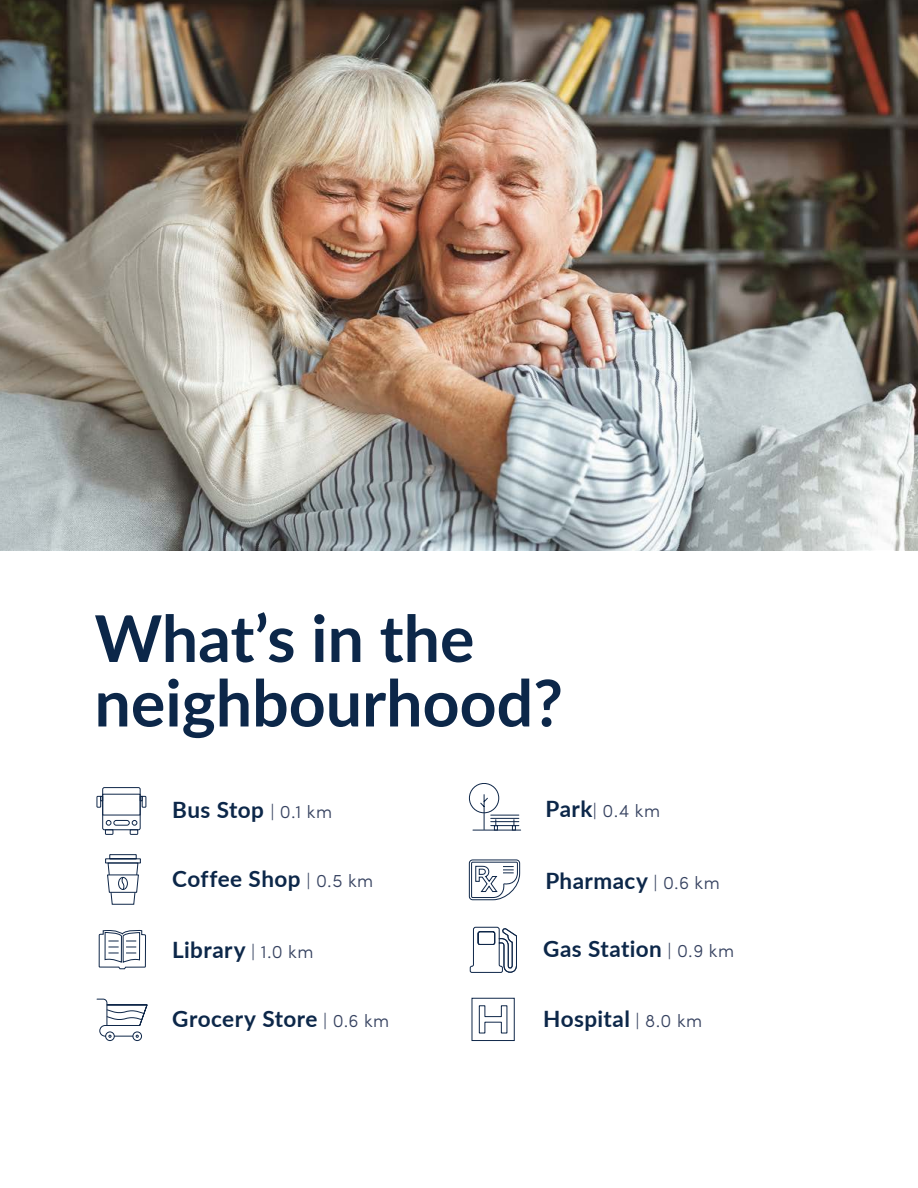
<style>
.page{position:relative;width:918px;height:1188px;background:#fff}
.page>*{position:absolute;margin:0;border:0;box-sizing:border-box;transform-origin:0 0}
.H2_Heading_Blue{font:700 64.5px/64.5px "Lato";color:#0c2749}
.P_body{font:700 22.5px "Lato";letter-spacing:.02em;color:#0c2749}
.t1{font:300 18px "Sofia Pro";color:#364260}
.s1{font-family:"Sofia Pro";font-weight:300;font-size:18px;color:#364260}
.s2{font-family:"Lato";font-weight:700;font-size:22.5px;color:#0c2749}
</style>
<div class="page">
<img style="left:0;top:0;width:918px;height:551px">
<div style="left:102px;top:787px;width:39px;height:43px;border:1px solid #0f2749;border-radius:2px"></div>
<svg style="left:96px;top:793px;width:51px;height:42px"></svg>
<div style="left:109px;top:854px;width:28px;height:5px;border:1px solid #0f2749"></div>
<svg style="left:107px;top:862px;width:32px;height:43px"></svg>
<svg style="left:98px;top:930px;width:48px;height:40px"></svg>
<svg style="left:96px;top:998px;width:52px;height:43px"></svg>
<hr style="left:473px;top:830px;width:48px;height:1px;background:#0f2749">
<div style="left:469px;top:783px;width:30px;height:30px;border:1px solid #0f2749;border-radius:50%"></div>
<svg style="left:480px;top:794px;width:39px;height:36px"></svg>
<svg style="left:469px;top:859px;width:51px;height:42px"></svg>
<svg style="left:469px;top:927px;width:48px;height:46px"></svg>
<div style="left:472px;top:998px;width:43px;height:43px;border:1px solid #0f2749"></div>
<svg style="left:479px;top:1005px;width:29px;height:29px"></svg>
<h2 class="H2_Heading_Blue" style="left:94px;top:603px;width:470px">What’s in the neighbourhood?</h2>
<p class="P_body" style="left:172px;top:793px;width:161px">Bus Stop <span class="s1">| 0.1 km</span></p>
<p class="t1" style="left:545px;top:798px;width:116px"><span class="s2">Park</span>| 0.4 km</p>
<p class="P_body" style="left:172px;top:863px;width:203px">Coffee Shop <span class="s1">| 0.5 km</span></p>
<p class="P_body" style="left:545px;top:865px;width:176px">Pharmacy <span class="s1">| 0.6 km</span></p>
<p class="P_body" style="left:172px;top:933px;width:143px">Library <span class="s1">| 1.0 km</span></p>
<p class="P_body" style="left:543px;top:932px;width:192px">Gas Station <span class="s1">| 0.9 km</span></p>
<p class="P_body" style="left:172px;top:1002px;width:219px">Grocery Store <span class="s1">| 0.6 km</span></p>
<p class="P_body" style="left:543px;top:1002px;width:161px">Hospital <span class="s1">| 8.0 km</span></p>
</div>
